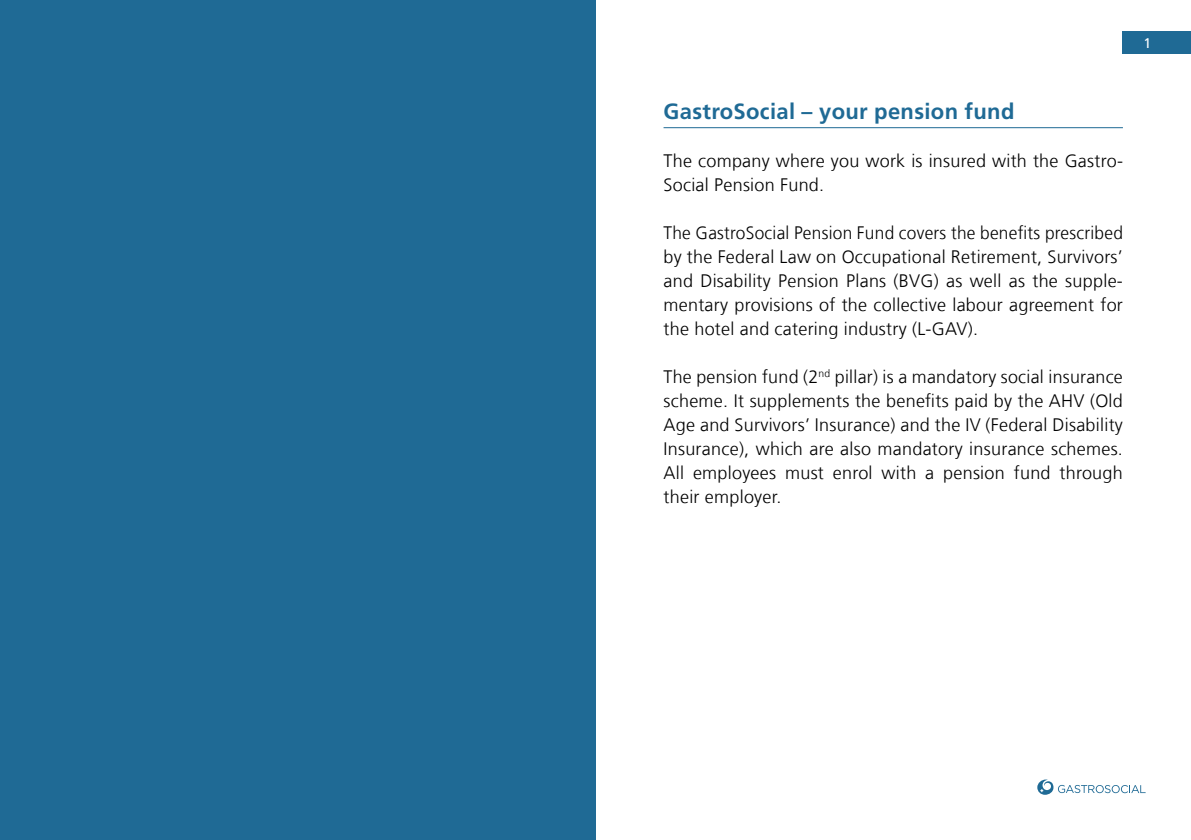
<style>
.page{position:relative;width:1191px;height:840px;background:#fff}
.page>*{position:absolute;margin:0;border:0;box-sizing:border-box;transform-origin:0 0}
.t1{font:700 22px "Frutiger LT Com";letter-spacing:.015em;color:#1f6a95}
.t2{font:300 18px/24px "Frutiger LT Com";letter-spacing:.015em;color:#000}
.t3{font:300 18px/24px "Frutiger LT Com";letter-spacing:.015em;color:#000;text-align:justify;scale:.96 1}
.t4{font:14px "Frutiger LT Com";color:#fff}
</style>
<div class="page">
<div style="left:0;top:0;width:595px;height:839px;background:#1f6a95"></div>
<div style="left:1123px;top:31px;width:68px;height:22px;background:#1f6a95"></div>
<svg style="left:1037px;top:779px;width:108px;height:15px"></svg>
<hr style="left:663px;top:127px;width:460px;height:1px;background:#1f6a95">
<p class="t1" style="left:663px;top:97px;width:352px">GastroSocial – your pension fund</p>
<p class="t2" style="left:663px;top:148px;width:461px">The company where you work is insured with the Gastro-<br>Social Pension Fund.</p>
<p class="t3" style="left:663px;top:220px;width:480px">The GastroSocial Pension Fund covers the benefits prescribed by the Federal Law on Occupational Retirement, Survivors’ and Disability Pension Plans (BVG) as well as the supple&shy;mentary provisions of the collective labour agreement for the hotel and catering industry (L-GAV).</p>
<p class="t2" style="left:663px;top:364px;width:461px;text-align:justify">The pension fund (2<sup>nd</sup> pillar) is a mandatory social insurance scheme. It supplements the benefits paid by the AHV (Old Age and Survivors’ Insurance) and the IV (Federal Disability Insurance), which are also mandatory insurance schemes.<br>All employees must enrol with a pension fund through their employer.</p>
<p class="t4" style="left:1143px;top:34px;width:9px">1</p>
</div>
